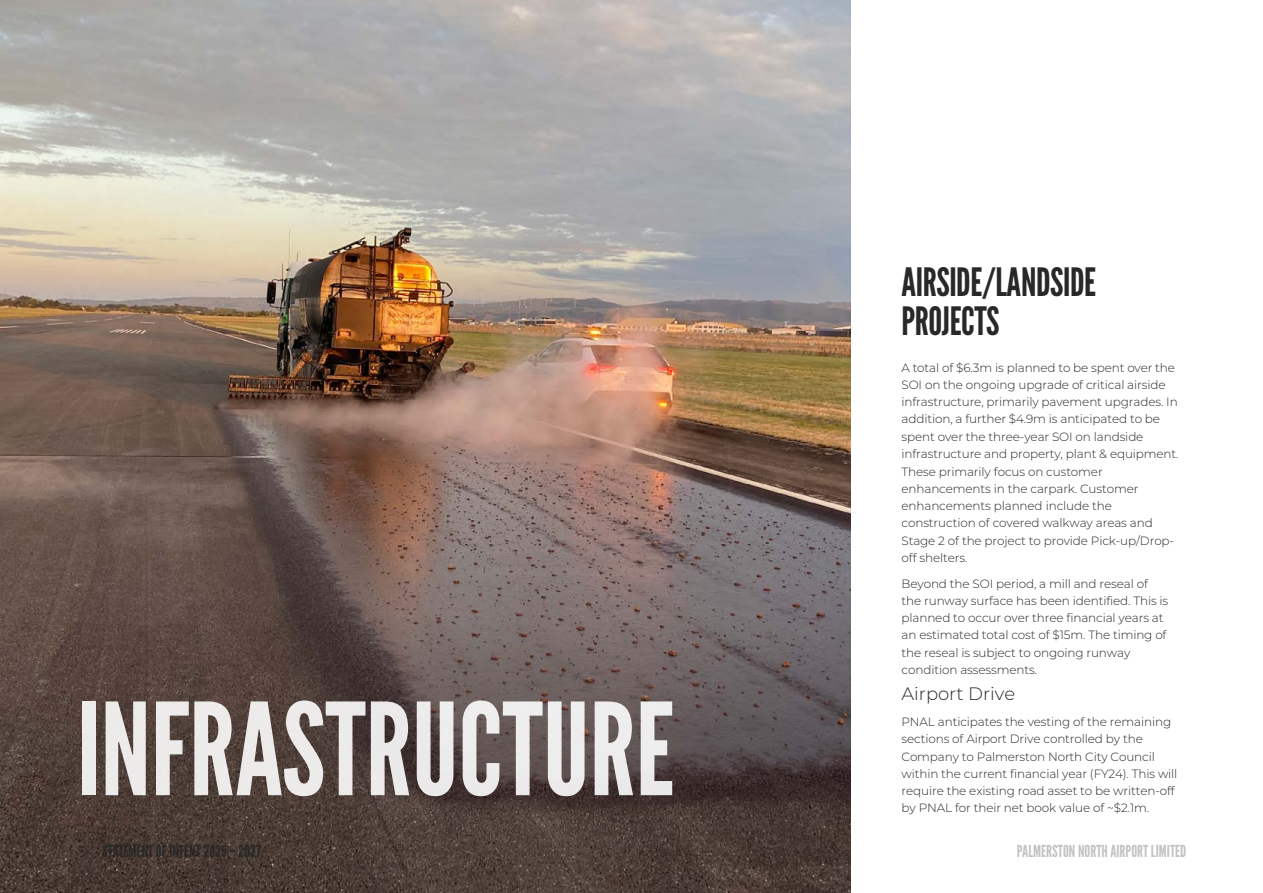
<style>
.page{position:relative;width:1263px;height:893px;background:#fff}
.page>*{position:absolute;margin:0;border:0;box-sizing:border-box;transform-origin:0 0}
.t1{font:127.5px "League Gothic";color:#fff}
.t2{font:39px/39px "League Gothic";letter-spacing:-.01em;color:#292829}
.t3{font:300 18px "Montserrat";color:#292829}
.t4{font:16.5px "League Gothic";color:#c2c3c2}
.t5{font:16.5px "League Gothic";color:#292829}
.t6{font:300 12px/17.2px "Montserrat";letter-spacing:-.01em;color:#292829}
.s1{color:#414042}
</style>
<div class="page">
<img style="left:0;top:0;width:850px;height:893px">
<h1 class="t1" style="left:77px;top:674px;width:600px">INFRASTRUCTURE</h1>
<h2 class="t2" style="left:901px;top:263px;width:196px">AIRSIDE/LANDSIDE<br>PROJECTS</h2>
<p class="t6" style="left:901px;top:359px;width:279px">A total of $6.3m is planned to be spent over the SOI on the ongoing upgrade of critical airside infrastructure, primarily pavement upgrades. In addition, a further $4.9m is anticipated to be spent over the three-year SOI on landside infrastructure and property, plant &amp; equipment.<br>These primarily focus on customer enhancements in the carpark. Customer enhancements planned include the construction of covered walkway areas and Stage 2 of the project to provide Pick-up/Drop&shy;off shelters.</p>
<p class="t6" style="left:901px;top:574px;width:268px">Beyond the SOI period, a mill and reseal of the runway surface has been identified. This is planned to occur over three financial years at an estimated total cost of $15m. The timing of the reseal is subject to ongoing runway condition assessments.</p>
<h3 class="t3" style="left:901px;top:682px;width:115px">Airport Drive</h3>
<p class="t6" style="left:901px;top:713px;width:277px">PNAL anticipates the vesting of the remaining sections of Airport Drive controlled by the Company to Palmerston North City Council within the current financial year (FY24). This will require the existing road asset to be written-off by PNAL for their net book value of ~$2.1m.</p>
<h3 class="t5" style="left:77px;top:841px;width:186px"><span class="s1">12</span> STATEMENT OF INTENT 2025 – 2027</h3>
<h3 class="t4" style="left:1016px;top:841px;width:172px">PALMERSTON NORTH AIRPORT LIMITED</h3>
</div>
